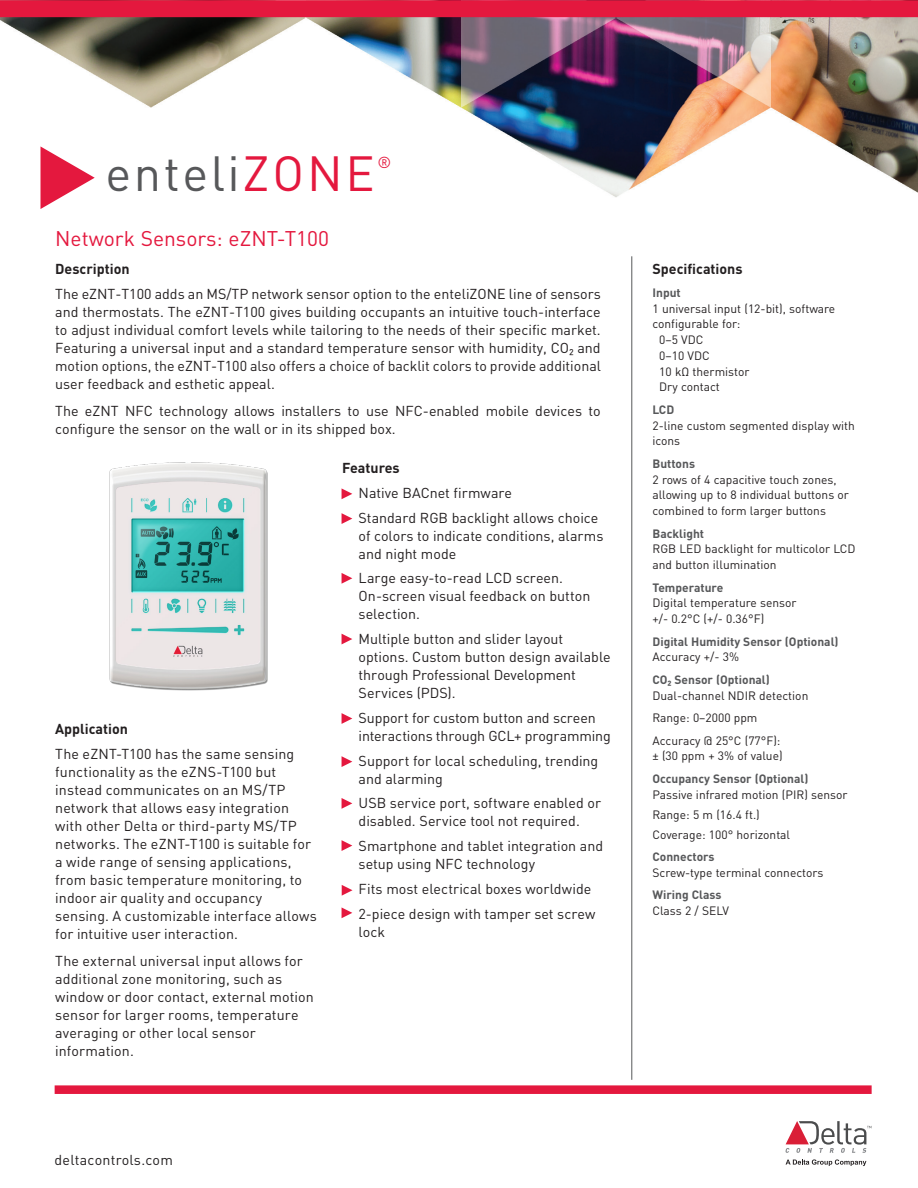
<style>
.page{position:relative;width:918px;height:1188px;background:#fff}
.page>*{position:absolute;margin:0;border:0;box-sizing:border-box;transform-origin:0 0}
.t1{font:48.75px "DIN Pro";letter-spacing:.05em;color:#57585a}
.Subtitle{font:21px "DIN Pro";color:#e4183e}
.t2{font:15.75px "DIN Pro";color:#e4183e}
.Body_Text{font:14.25px/18px "DIN Pro";color:#231f20}
.Heading1{font:700 14.25px "DIN Pro";color:#231f20}
.Body_Text-2{font:14.25px "DIN Pro";letter-spacing:.02em;color:#231f20}
.t3{font:12px/15.8px "DIN Pro";color:#231f20}
.Heading2{font:700 12px "DIN Pro";color:#57585a}
.s1{color:#e4183e}
</style>
<div class="page">
<img style="left:0;top:17px;width:918px;height:180px">
<hr style="left:632px;top:256px;width:1px;height:824px;background:#57585a">
<div style="left:55px;top:1085px;width:817px;height:9px;background:#e4183e"></div>
<div style="left:0;top:0;width:918px;height:17px;background:#e4183e"></div>
<svg style="left:786px;top:1159px;width:80px;height:7px"></svg>
<svg style="left:785px;top:1121px;width:86px;height:32px"></svg>
<svg style="left:342px;top:488px;width:10px;height:11px"></svg>
<svg style="left:342px;top:513px;width:10px;height:11px"></svg>
<svg style="left:342px;top:573px;width:10px;height:11px"></svg>
<svg style="left:342px;top:634px;width:10px;height:10px"></svg>
<svg style="left:342px;top:713px;width:10px;height:11px"></svg>
<svg style="left:342px;top:756px;width:10px;height:11px"></svg>
<svg style="left:342px;top:798px;width:10px;height:11px"></svg>
<svg style="left:342px;top:840px;width:10px;height:11px"></svg>
<svg style="left:342px;top:885px;width:11px;height:11px"></svg>
<svg style="left:342px;top:907px;width:10px;height:11px"></svg>
<svg style="left:40px;top:146px;width:55px;height:63px"></svg>
<img style="left:109px;top:462px;width:159px;height:229px">
<p class="t1" style="left:106px;top:135px;width:271px">enteli<span class="s1">ZONE</span></p>
<p class="t2" style="left:378px;top:150px;width:15px">®</p>
<p class="Subtitle" style="left:55px;top:222px;width:275px">Network Sensors: eZNT-T100</p>
<p class="Heading1" style="left:55px;top:257px;width:76px">Description</p>
<p class="Body_Text" style="left:55px;top:284px;width:547px;text-align:justify">The eZNT-T100 adds an MS/TP network sensor option to the enteliZONE line of sensors and thermostats. The eZNT-T100 gives building occupants an intuitive touch-interface to adjust individual comfort levels while tailoring to the needs of their specific market.<br>Featuring a universal input and a standard temperature sensor with humidity, CO₂ and motion options, the eZNT-T100 also offers a choice of backlit colors to provide additional user feedback and esthetic appeal.</p>
<p class="Body_Text" style="left:55px;top:401px;width:547px">The eZNT NFC technology allows installers to use NFC-enabled mobile devices to configure the sensor on the wall or in its shipped box.</p>
<p class="Heading1" style="left:55px;top:717px;width:74px">Application</p>
<p class="Body_Text" style="left:55px;top:743px;width:263px">The eZNT-T100 has the same sensing functionality as the eZNS-T100 but instead communicates on an MS/TP network that allows easy integration with other Delta or third-party MS/TP networks. The eZNT‑T100 is suitable for a wide range of sensing applications, from basic temperature monitoring, to indoor air quality and occupancy sensing. A customizable interface allows for intuitive user interaction.</p>
<p class="Body_Text" style="left:55px;top:950px;width:260px">The external universal input allows for additional zone monitoring, such as window or door contact, external motion sensor for larger rooms, temperature averaging or other local sensor information.</p>
<p class="Heading1" style="left:342px;top:456px;width:59px">Features</p>
<p class="Body_Text" style="left:359px;top:482px;width:155px">Native BACnet firmware</p>
<p class="Body_Text" style="left:359px;top:507px;width:246px">Standard RGB backlight allows choice of colors to indicate conditions, alarms and night mode</p>
<p class="Body_Text" style="left:359px;top:568px;width:233px">Large easy-to-read LCD screen.<br>On-screen visual feedback on button selection.</p>
<p class="Body_Text" style="left:359px;top:629px;width:254px">Multiple button and slider layout options. Custom button design available through Professional Development<br>Services (PDS).</p>
<p class="Body_Text" style="left:359px;top:707px;width:254px">Support for custom button and screen interactions through GCL+ programming</p>
<p class="Body_Text" style="left:359px;top:750px;width:241px">Support for local scheduling, trending and alarming</p>
<p class="Body_Text" style="left:359px;top:793px;width:244px">USB service port, software enabled or disabled. Service tool not required.</p>
<p class="Body_Text" style="left:359px;top:836px;width:246px">Smartphone and tablet integration and setup using NFC technology</p>
<p class="Body_Text" style="left:359px;top:878px;width:234px">Fits most electrical boxes worldwide</p>
<p class="Body_Text" style="left:359px;top:903px;width:238px">2-piece design with tamper set screw lock</p>
<p class="Body_Text-2" style="left:55px;top:1149px;width:120px">deltacontrols.com</p>
<p class="Heading1" style="left:652px;top:257px;width:92px">Specifications</p>
<p class="Heading2" style="left:652px;top:282px;width:30px">Input</p>
<p class="t3" style="left:652px;top:299px;width:184px">1 universal input (12-bit), software configurable for:</p>
<p class="t3" style="left:659px;top:331px;width:46px">0–5 VDC</p>
<p class="t3" style="left:659px;top:346px;width:52px">0–10 VDC</p>
<p class="t3" style="left:659px;top:362px;width:92px">10 kΩ thermistor</p>
<p class="t3" style="left:659px;top:378px;width:62px">Dry contact</p>
<p class="Heading2" style="left:652px;top:399px;width:23px">LCD</p>
<p class="t3" style="left:652px;top:416px;width:204px">2-line custom segmented display with icons</p>
<p class="Heading2" style="left:652px;top:453px;width:44px">Buttons</p>
<p class="t3" style="left:652px;top:470px;width:198px">2 rows of 4 capacitive touch zones, allowing up to 8 individual buttons or combined to form larger buttons</p>
<p class="Heading2" style="left:652px;top:523px;width:53px">Backlight</p>
<p class="t3" style="left:652px;top:540px;width:205px">RGB LED backlight for multicolor LCD and button illumination</p>
<p class="Heading2" style="left:652px;top:577px;width:72px">Temperature</p>
<p class="t3" style="left:652px;top:594px;width:146px">Digital temperature sensor</p>
<p class="t3" style="left:652px;top:610px;width:113px">+/- 0.2°C (+/- 0.36°F)</p>
<p class="Heading2" style="left:652px;top:631px;width:188px">Digital Humidity Sensor (Optional)</p>
<p class="t3" style="left:652px;top:648px;width:88px">Accuracy +/- 3%</p>
<p class="Heading2" style="left:652px;top:669px;width:119px">CO₂ Sensor (Optional)</p>
<p class="t3" style="left:652px;top:686px;width:157px">Dual-channel NDIR detection</p>
<p class="t3" style="left:652px;top:709px;width:107px">Range: 0–2000 ppm</p>
<p class="t3" style="left:652px;top:731px;width:132px">Accuracy @ 25°C (77°F): ± (30 ppm + 3% of value)</p>
<p class="Heading2" style="left:652px;top:768px;width:158px">Occupancy Sensor (Optional)</p>
<p class="t3" style="left:652px;top:785px;width:197px">Passive infrared motion (PIR) sensor</p>
<p class="t3" style="left:652px;top:805px;width:109px">Range: 5 m (16.4 ft.)</p>
<p class="t3" style="left:652px;top:825px;width:139px">Coverage: 100° horizontal</p>
<p class="Heading2" style="left:652px;top:847px;width:64px">Connectors</p>
<p class="t3" style="left:652px;top:864px;width:172px">Screw-type terminal connectors</p>
<p class="Heading2" style="left:652px;top:885px;width:71px">Wiring Class</p>
<p class="t3" style="left:652px;top:902px;width:78px">Class 2 / SELV</p>
</div>
